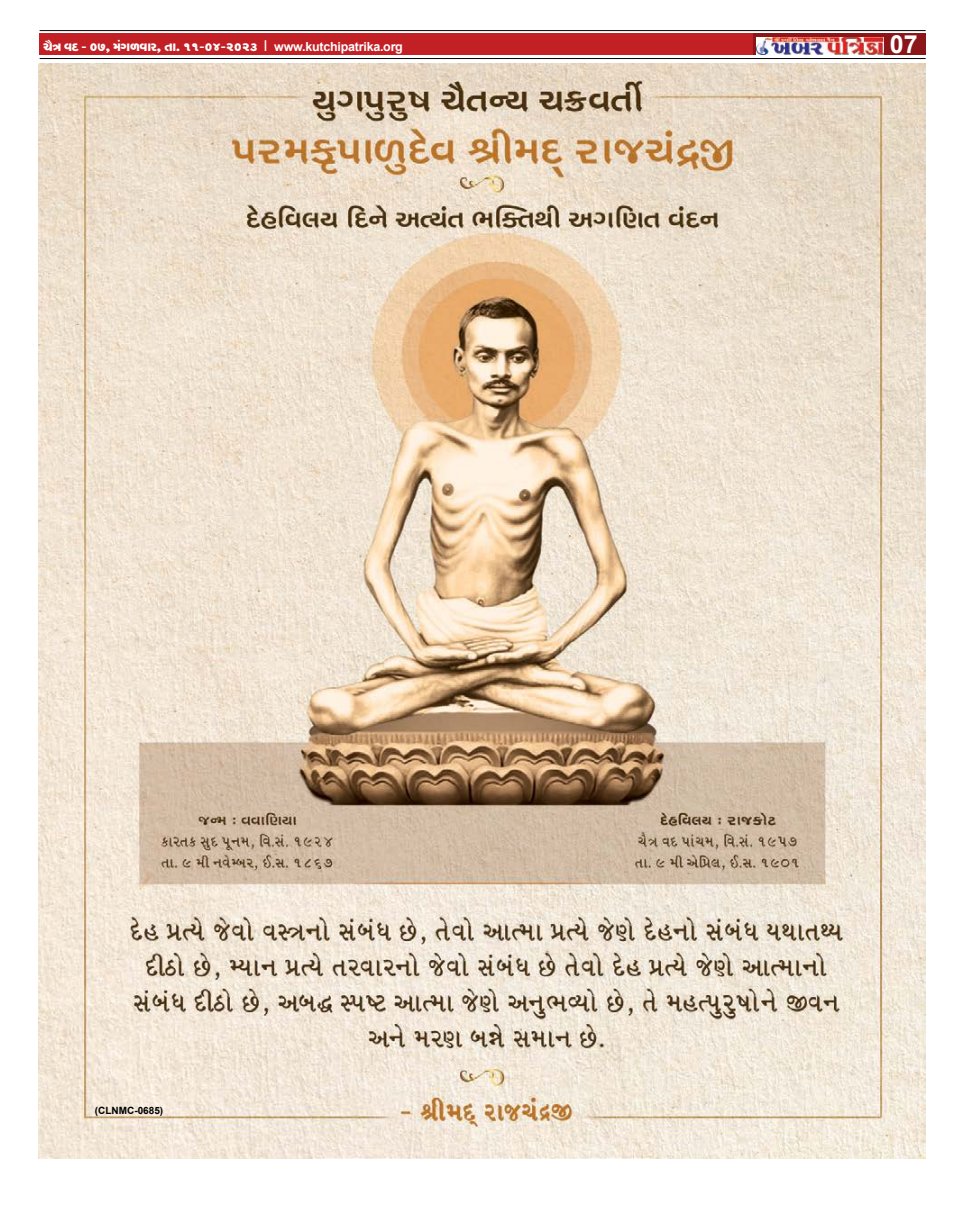
<style>
.page{position:relative;width:964px;height:1205px;background:#fff}
.page>*{position:absolute;margin:0;border:0;box-sizing:border-box;transform-origin:0 0}
.t1{font:700 25px "Arial";color:#fff}
.t2{font:15px "SHREE GUJ7";letter-spacing:-.02em;color:#fff}
.t3{font:700 10px "Arial";color:#000}
.s1{font-family:"Arial"}
.s2{font-family:"Arial";font-weight:700;font-size:12.5px}
</style>
<div class="page">
<hr style="left:40px;top:58px;width:885px;height:1px;background:#000">
<div style="left:40px;top:34px;width:713px;height:21px;background:#c22025"></div>
<hr style="left:40px;top:30px;width:885px;height:1px;background:#000">
<div style="left:753px;top:34px;width:172px;height:21px;background:#8b1619"></div>
<img style="left:757px;top:38px;width:126px;height:17px">
<img style="left:39px;top:64px;width:886px;height:1095px">
<p class="t2" style="left:43px;top:39px;width:361px">Q¥Ó hv$ - 07, d„Nmhpf, sp. 11-04-2023 <span class="s1">I</span> <span class="s2">www.kutchipatrika.org</span></p>
<h1 class="t1" style="left:890px;top:26px;width:29px">07</h1>
<p class="t3" style="left:95px;top:1103px;width:70px">(CLNMC-0685)</p>
</div>
